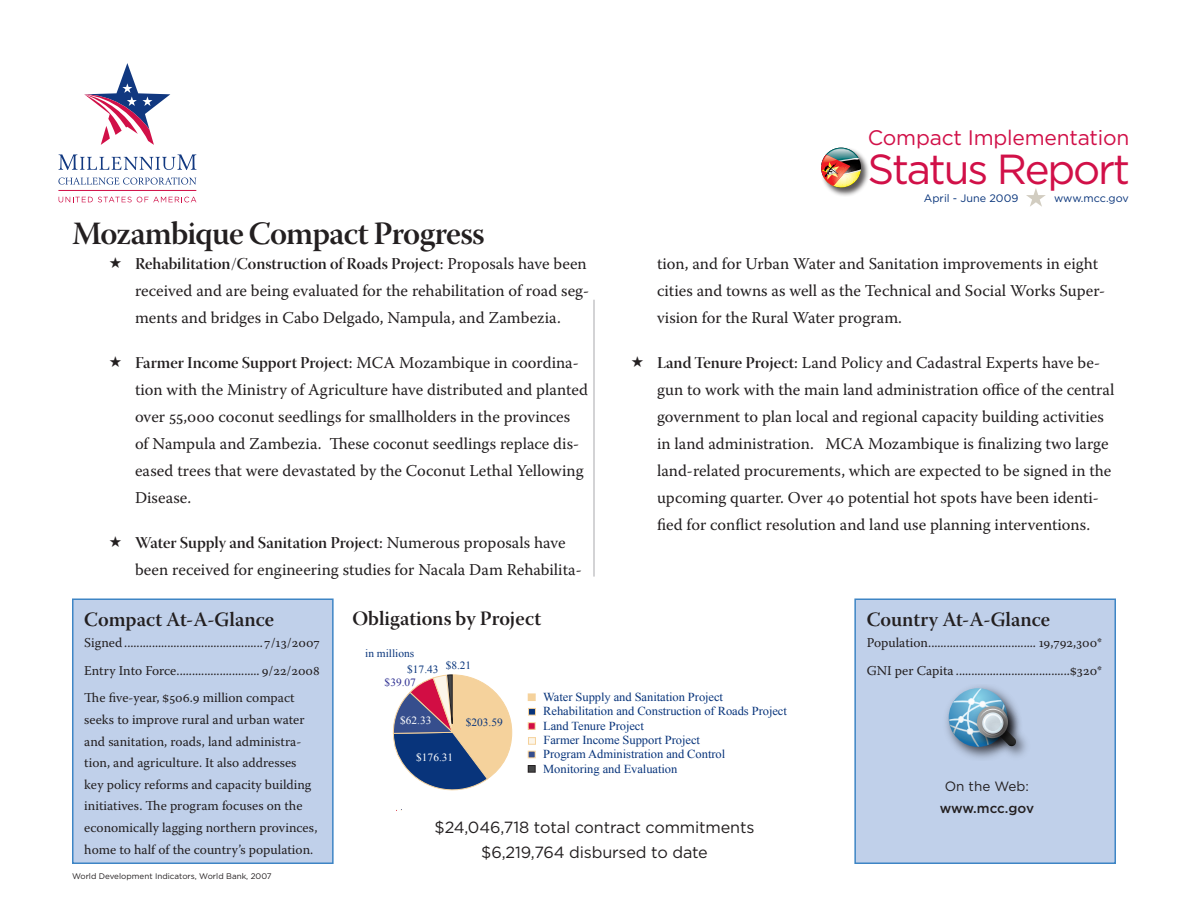
<style>
.page{position:relative;width:1188px;height:918px;background:#fff}
.page>*{position:absolute;margin:0;border:0;box-sizing:border-box;transform-origin:0 0}
.t1{font:42px "Gotham";letter-spacing:-.05em;color:#d11048}
.Heading_2{font:32.4px "Warnock Pro Semibold Subh";letter-spacing:-.025em;color:#231f20}
.t2{font:21px "Gotham";letter-spacing:-.01em;color:#d11048}
.Heading_3{font:20.25px "Warnock Pro Semibold Subh";color:#231f20}
.List_Bullet{font:16.5px/27px "Warnock Pro";color:#231f20}
.Financial_Boxes{font:16.2px "Gotham";letter-spacing:-.01em;color:#231f20}
.t3{font:13.5px/21.6px "Warnock Pro";color:#231f20}
.t4{font:500 13.5px "Gotham";letter-spacing:-.01em;color:#231f20}
.t5{font:13.5px "Gotham";color:#231f20}
.t6{font:12.15px "Times New Roman";letter-spacing:-.005em;color:#08347b}
.t7{font:11.1px "Times New Roman";color:#08347b}
.t8{font:11.1px "Times New Roman";color:#fff}
.t9{font:11.1px "Times New Roman";color:#2e3092}
.Subtitle_-_Masthead{font:10.8px "Gotham";color:#08347b}
.Publication_Number{font:8.1px "Gotham";color:#231f20}
.s1{font-family:"Warnock Pro Semibold Disp"}
</style>
<div class="page">
<svg style="left:58px;top:177px;width:138px;height:8px"></svg>
<svg style="left:59px;top:197px;width:137px;height:5px"></svg>
<hr style="left:58px;top:190px;width:138px;height:1px;background:#d11048">
<svg style="left:59px;top:63px;width:137px;height:107px"></svg>
<div style="left:73px;top:599px;width:260px;height:264px;background:#c0d0ea"></div>
<div style="left:72px;top:598px;width:262px;height:266px;border:2px solid #3e85c5"></div>
<div style="left:855px;top:599px;width:260px;height:264px;background:#c0d0ea"></div>
<div style="left:854px;top:598px;width:262px;height:266px;border:2px solid #3e85c5"></div>
<svg style="left:393px;top:674px;width:119px;height:117px"></svg>
<div style="left:528px;top:694px;width:7px;height:7px;background:#f5d29c"></div>
<svg style="left:530px;top:739px;width:4px;height:3px"></svg>
<div style="left:528px;top:737px;width:8px;height:7px;border:1px solid #f5d29c"></div>
<div style="left:528px;top:766px;width:7px;height:6px;background:#454647"></div>
<div style="left:528px;top:765px;width:7px;height:7px;border:1px solid #231f20"></div>
<div style="left:528px;top:751px;width:7px;height:7px;background:#364e8d"></div>
<div style="left:528px;top:751px;width:7px;height:7px;border:1px solid #f5d29c"></div>
<div style="left:528px;top:723px;width:7px;height:6px;background:#d20d44"></div>
<div style="left:528px;top:723px;width:7px;height:7px;border:1px solid #f5d29c"></div>
<div style="left:529px;top:708px;width:6px;height:7px;background:#08347b"></div>
<div style="left:528px;top:708px;width:8px;height:7px;border:1px solid #f5d29c"></div>
<div style="left:821px;top:147px;width:56px;height:56px;background:#231f20;opacity:.75"></div>
<svg style="left:821px;top:148px;width:40px;height:40px;background:#b18c75"></svg>
<hr style="left:594px;top:300px;width:1px;height:277px;background:#a8a9ad">
<img style="left:946px;top:686px;width:47px;height:73px">
<img style="left:968px;top:737px;width:58px;height:19px">
<img style="left:972px;top:736px;width:51px;height:18px">
<img style="left:973px;top:732px;width:49px;height:20px">
<img style="left:975px;top:714px;width:45px;height:37px">
<img style="left:949px;top:688px;width:68px;height:59px">
<svg style="left:1026px;top:188px;width:20px;height:19px"></svg>
<p class="t2" style="left:868px;top:124px;width:263px">Compact Implementation</p>
<h1 class="t1" style="left:867px;top:142px;width:264px">Status Report</h1>
<p class="Heading_2" style="left:72px;top:214px;width:414px">Mozambique Compact Progress</p>
<p class="List_Bullet" style="left:135px;top:249px;width:456px"><span class="s1">Rehabilitation/Construction of Roads Project</span>: Proposals have been received and are being evaluated for the rehabilitation of road seg&shy;ments and bridges in Cabo Delgado, Nampula, and Zambezia.</p>
<p class="List_Bullet" style="left:135px;top:348px;width:455px"><span class="s1">Farmer Income Support Project</span>: MCA Mozambique in coordina&shy;tion with the Ministry of Agriculture have distributed and planted over 55,000 coconut seedlings for smallholders in the provinces<br>of Nampula and Zambezia. These coconut seedlings replace dis&shy;eased trees that were devastated by the Coconut Lethal Yellowing Disease.</p>
<p class="List_Bullet" style="left:135px;top:528px;width:448px"><span class="s1">Water Supply and Sanitation Project</span>: Numerous proposals have been received for engineering studies for Nacala Dam Rehabilita-</p>
<p class="Subtitle_-_Masthead" style="left:924px;top:192px;width:96px">April - June 2009</p>
<p class="Subtitle_-_Masthead" style="left:1054px;top:192px;width:76px">www.mcc.gov</p>
<p class="List_Bullet" style="left:657px;top:249px;width:450px">tion, and for Urban Water and Sanitation improvements in eight cities and towns as well as the Technical and Social Works Super&shy;vision for the Rural Water program.</p>
<p class="List_Bullet" style="left:657px;top:348px;width:459px"><span class="s1">Land Tenure Project</span>: Land Policy and Cadastral Experts have be&shy;gun to work with the main land administration office of the central government to plan local and regional capacity building activities in land administration. MCA Mozambique is finalizing two large land-related procurements, which are expected to be signed in the upcoming quarter. Over 40 potential hot spots have been identi&shy;fied for conflict resolution and land use planning interventions.</p>
<p class="Heading_3" style="left:84px;top:607px;width:191px">Compact At-A-Glance</p>
<p class="t3" style="left:84px;top:632px;width:237px">Signed.............................................7/13/2007</p>
<p class="t3" style="left:84px;top:659px;width:237px">Entry Into Force........................... 9/22/2008</p>
<p class="t3" style="left:84px;top:687px;width:235px">The five-year, $506.9 million compact seeks to improve rural and urban water and sanitation, roads, land administra&shy;tion, and agriculture. It also addresses key policy reforms and capacity building initiatives. The program focuses on the economically lagging northern provinces, home to half of the country’s population.</p>
<p class="Publication_Number" style="left:72px;top:872px;width:201px">World Development Indicators, World Bank, 2007</p>
<p class="Heading_3" style="left:352px;top:606px;width:190px">Obligations by Project</p>
<p class="t7" style="left:365px;top:646px;width:51px">in millions</p>
<p class="t7" style="left:407px;top:662px;width:33px">$17.43</p>
<p class="t9" style="left:385px;top:675px;width:33px">$39.07</p>
<p class="t7" style="left:446px;top:658px;width:27px">$8.21</p>
<p class="t8" style="left:400px;top:713px;width:33px">$62.33</p>
<p class="t7" style="left:466px;top:715px;width:39px">$203.59</p>
<p class="t8" style="left:416px;top:750px;width:39px">$176.31</p>
<p class="t6" style="left:543px;top:688px;width:181px">Water Supply and Sanitation Project</p>
<p class="t6" style="left:543px;top:703px;width:245px">Rehabilitation and Construction of Roads Project</p>
<p class="t6" style="left:543px;top:717px;width:102px">Land Tenure Project</p>
<p class="t6" style="left:544px;top:732px;width:158px">Farmer Income Support Project</p>
<p class="t6" style="left:543px;top:746px;width:184px">Program Administration and Control</p>
<p class="t6" style="left:543px;top:760px;width:136px">Monitoring and Evaluation</p>
<p class="Financial_Boxes" style="left:435px;top:818px;width:322px">$24,046,718 total contract commitments</p>
<p class="Financial_Boxes" style="left:481px;top:842px;width:228px">$6,219,764 disbursed to date</p>
<p class="Heading_3" style="left:867px;top:607px;width:185px">Country At-A-Glance</p>
<p class="t3" style="left:867px;top:632px;width:237px">Population................................... 19,792,300*</p>
<p class="t3" style="left:867px;top:659px;width:237px">GNI per Capita .....................................$320*</p>
<p class="t5" style="left:945px;top:778px;width:86px">On the Web:</p>
<p class="t4" style="left:940px;top:800px;width:96px">www.mcc.gov</p>
</div>
